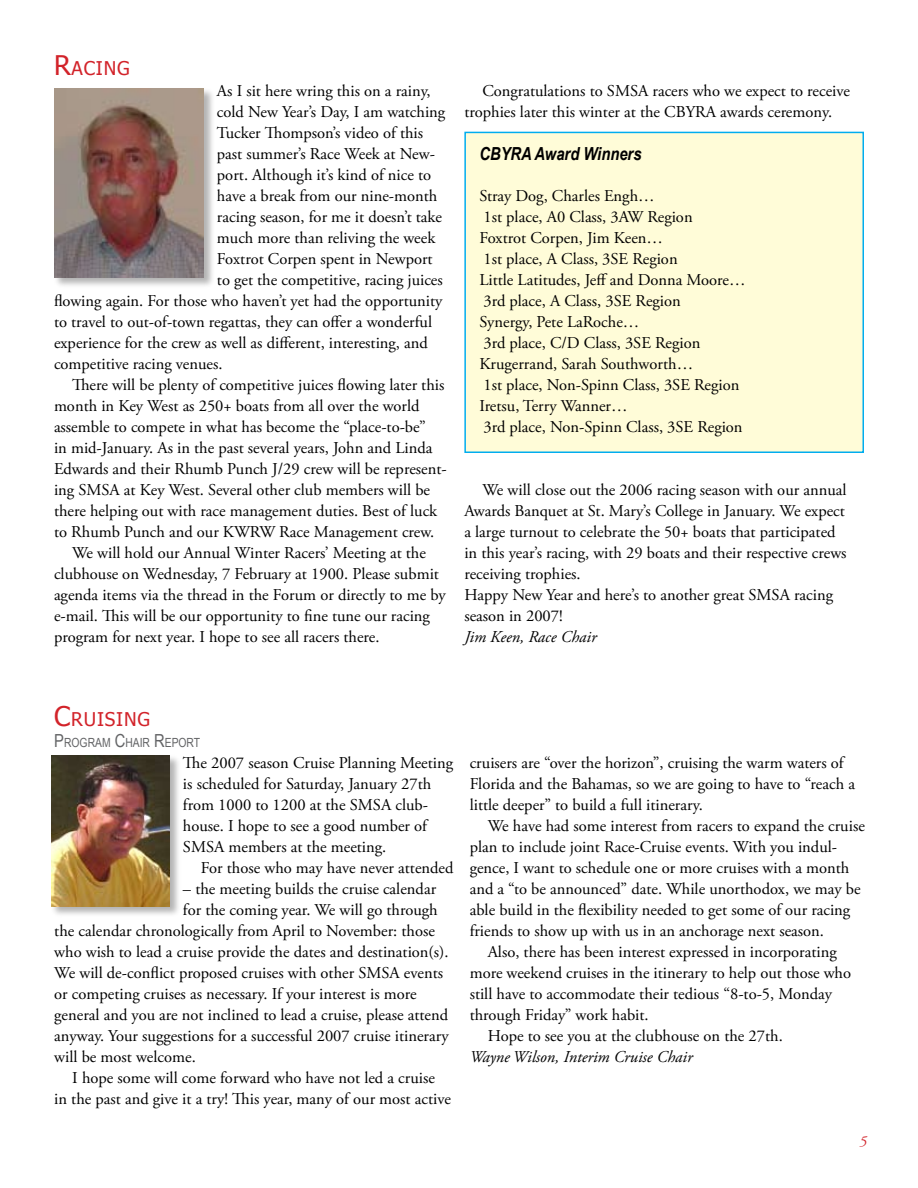
<style>
.page{position:relative;width:918px;height:1188px;background:#fff}
.page>*{position:absolute;margin:0;border:0;box-sizing:border-box;transform-origin:0 0}
.t1{font:18.9px "Tahoma";letter-spacing:.045em;color:#d2232a}
.t2{font:italic 700 18px "Arial Narrow";color:#000}
.t3{font:16.5px/21px "Adobe Garamond Pro";color:#000}
.t4{font:italic 16.5px "Adobe Garamond Pro";color:#000}
.t5{font:12.6px "Arial Narrow";color:#636466}
.s1{font-size:27px}
.s2{font-size:18px}
</style>
<div class="page">
<div style="left:50px;top:754px;width:133px;height:165px;background:#000;opacity:.3"></div>
<img style="left:51px;top:755px;width:119px;height:151px">
<div style="left:52px;top:87px;width:165px;height:203px;background:#000;opacity:.3"></div>
<img style="left:54px;top:88px;width:150px;height:189px">
<div style="left:465px;top:132px;width:398px;height:320px;background:#fffcd8"></div>
<div style="left:464px;top:132px;width:400px;height:321px;border:2px solid #00adef"></div>
<p class="t1" style="left:54px;top:55px;width:77px"><span class="s1">R</span>ACING</p>
<p class="t3" style="left:217px;top:81px;width:215px">As I sit here wring this on a rainy,</p>
<p class="t3" style="left:217px;top:102px;width:230px">cold New Year’s Day, I am watching</p>
<p class="t3" style="left:217px;top:123px;width:208px">Tucker Thompson’s video of this</p>
<p class="t3" style="left:217px;top:144px;width:220px">past summer’s Race Week at New-</p>
<p class="t3" style="left:217px;top:165px;width:216px">port. Although it’s kind of nice to</p>
<p class="t3" style="left:217px;top:186px;width:222px">have a break from our nine-month</p>
<p class="t3" style="left:217px;top:207px;width:227px">racing season, for me it doesn’t take</p>
<p class="t3" style="left:217px;top:228px;width:220px">much more than reliving the week</p>
<p class="t3" style="left:217px;top:249px;width:217px">Foxtrot Corpen spent in Newport</p>
<p class="t3" style="left:217px;top:270px;width:227px">to get the competitive, racing juices</p>
<p class="t3" style="left:54px;top:291px;width:390px">flowing again. For those who haven’t yet had the opportunity</p>
<p class="t3" style="left:54px;top:312px;width:380px">to travel to out-of-town regattas, they can offer a wonderful</p>
<p class="t3" style="left:54px;top:333px;width:375px">experience for the crew as well as different, interesting, and</p>
<p class="t3" style="left:54px;top:354px;width:170px">competitive racing venues.</p>
<p class="t3" style="left:72px;top:375px;width:374px">There will be plenty of competitive juices flowing later this</p>
<p class="t3" style="left:54px;top:396px;width:367px">month in Key West as 250+ boats from all over the world</p>
<p class="t3" style="left:54px;top:417px;width:373px">assemble to compete in what has become the “place-to-be”</p>
<p class="t3" style="left:54px;top:438px;width:380px">in mid-January. As in the past several years, John and Linda</p>
<p class="t3" style="left:54px;top:459px;width:394px">Edwards and their Rhumb Punch J/29 crew will be represent-</p>
<p class="t3" style="left:54px;top:480px;width:378px">ing SMSA at Key West. Several other club members will be</p>
<p class="t3" style="left:54px;top:501px;width:385px">there helping out with race management duties. Best of luck</p>
<p class="t3" style="left:54px;top:522px;width:382px">to Rhumb Punch and our KWRW Race Management crew.</p>
<p class="t3" style="left:72px;top:543px;width:355px">We will hold our Annual Winter Racers’ Meeting at the</p>
<p class="t3" style="left:54px;top:564px;width:386px">clubhouse on Wednesday, 7 February at 1900. Please submit</p>
<p class="t3" style="left:54px;top:585px;width:393px">agenda items via the thread in the Forum or directly to me by</p>
<p class="t3" style="left:54px;top:606px;width:377px">e-mail. This will be our opportunity to fine tune our racing</p>
<p class="t3" style="left:54px;top:627px;width:327px">program for next year. I hope to see all racers there.</p>
<p class="t3" style="left:464px;top:81px;width:387px;text-indent:18px">Congratulations to SMSA racers who we expect to receive trophies later this winter at the CBYRA awards ceremony.</p>
<p class="t2" style="left:479px;top:140px;width:164px">CBYRA Award Winners</p>
<p class="t3" style="left:479px;top:186px;width:268px">Stray Dog, Charles Engh…<br>1st place, A0 Class, 3AW Region<br>Foxtrot Corpen, Jim Keen…<br>1st place, A Class, 3SE Region<br>Little Latitudes, Jeff and Donna Moore…<br>3rd place, A Class, 3SE Region<br>Synergy, Pete LaRoche…<br>3rd place, C/D Class, 3SE Region<br>Krugerrand, Sarah Southworth…<br>1st place, Non-Spinn Class, 3SE Region<br>Iretsu, Terry Wanner…<br>3rd place, Non-Spinn Class, 3SE Region</p>
<p class="t3" style="left:464px;top:480px;width:384px;text-indent:18px">We will close out the 2006 racing season with our annual Awards Banquet at St. Mary’s College in January. We expect a large turnout to celebrate the 50+ boats that participated in this year’s racing, with 29 boats and their respective crews receiving trophies.<br>Happy New Year and here’s to another great SMSA racing season in 2007!</p>
<p class="t4" style="left:464px;top:627px;width:134px">Jim Keen, Race Chair</p>
<p class="t1" style="left:54px;top:706px;width:97px"><span class="s1">C</span>RUISING</p>
<p class="t5" style="left:54px;top:733px;width:147px"><span class="s2">P</span>ROGRAM <span class="s2">C</span>HAIR <span class="s2">R</span>EPORT</p>
<p class="t3" style="left:183px;top:753px;width:272px">The 2007 season Cruise Planning Meeting is scheduled for Saturday, January 27th from 1000 to 1200 at the SMSA club&shy;house. I hope to see a good number of SMSA members at the meeting.</p>
<p class="t3" style="left:201px;top:858px;width:254px">For those who may have never attended</p>
<p class="t3" style="left:183px;top:879px;width:255px">– the meeting builds the cruise calendar</p>
<p class="t3" style="left:183px;top:900px;width:256px">for the coming year. We will go through</p>
<p class="t3" style="left:54px;top:921px;width:382px">the calendar chronologically from April to November: those</p>
<p class="t3" style="left:54px;top:942px;width:396px">who wish to lead a cruise provide the dates and destination(s).</p>
<p class="t3" style="left:54px;top:963px;width:390px">We will de-conflict proposed cruises with other SMSA events</p>
<p class="t3" style="left:54px;top:984px;width:364px">or competing cruises as necessary. If your interest is more</p>
<p class="t3" style="left:54px;top:1005px;width:395px">general and you are not inclined to lead a cruise, please attend</p>
<p class="t3" style="left:54px;top:1026px;width:396px">anyway. Your suggestions for a successful 2007 cruise itinerary</p>
<p class="t3" style="left:54px;top:1047px;width:143px">will be most welcome.</p>
<p class="t3" style="left:72px;top:1068px;width:364px">I hope some will come forward who have not led a cruise</p>
<p class="t3" style="left:54px;top:1089px;width:398px">in the past and give it a try! This year, many of our most active</p>
<p class="t3" style="left:470px;top:753px;width:387px">cruisers are “over the horizon”, cruising the warm waters of<br>Florida and the Bahamas, so we are going to have to “reach a little deeper” to build a full itinerary.</p>
<p class="t3" style="left:488px;top:816px;width:379px">We have had some interest from racers to expand the cruise</p>
<p class="t3" style="left:470px;top:837px;width:369px">plan to include joint Race-Cruise events. With you indul-</p>
<p class="t3" style="left:470px;top:858px;width:381px">gence, I want to schedule one or more cruises with a month</p>
<p class="t3" style="left:470px;top:879px;width:392px">and a “to be announced” date. While unorthodox, we may be</p>
<p class="t3" style="left:470px;top:900px;width:382px">able build in the flexibility needed to get some of our racing</p>
<p class="t3" style="left:470px;top:921px;width:356px">friends to show up with us in an anchorage next season.</p>
<p class="t3" style="left:488px;top:942px;width:351px">Also, there has been interest expressed in incorporating</p>
<p class="t3" style="left:470px;top:963px;width:383px">more weekend cruises in the itinerary to help out those who</p>
<p class="t3" style="left:470px;top:984px;width:364px">still have to accommodate their tedious “8-to-5, Monday</p>
<p class="t3" style="left:470px;top:1005px;width:181px">through Friday” work habit.</p>
<p class="t3" style="left:488px;top:1026px;width:297px">Hope to see you at the clubhouse on the 27th.</p>
<p class="t4" style="left:470px;top:1047px;width:225px">Wayne Wilson, Interim Cruise Chair</p>
</div>
